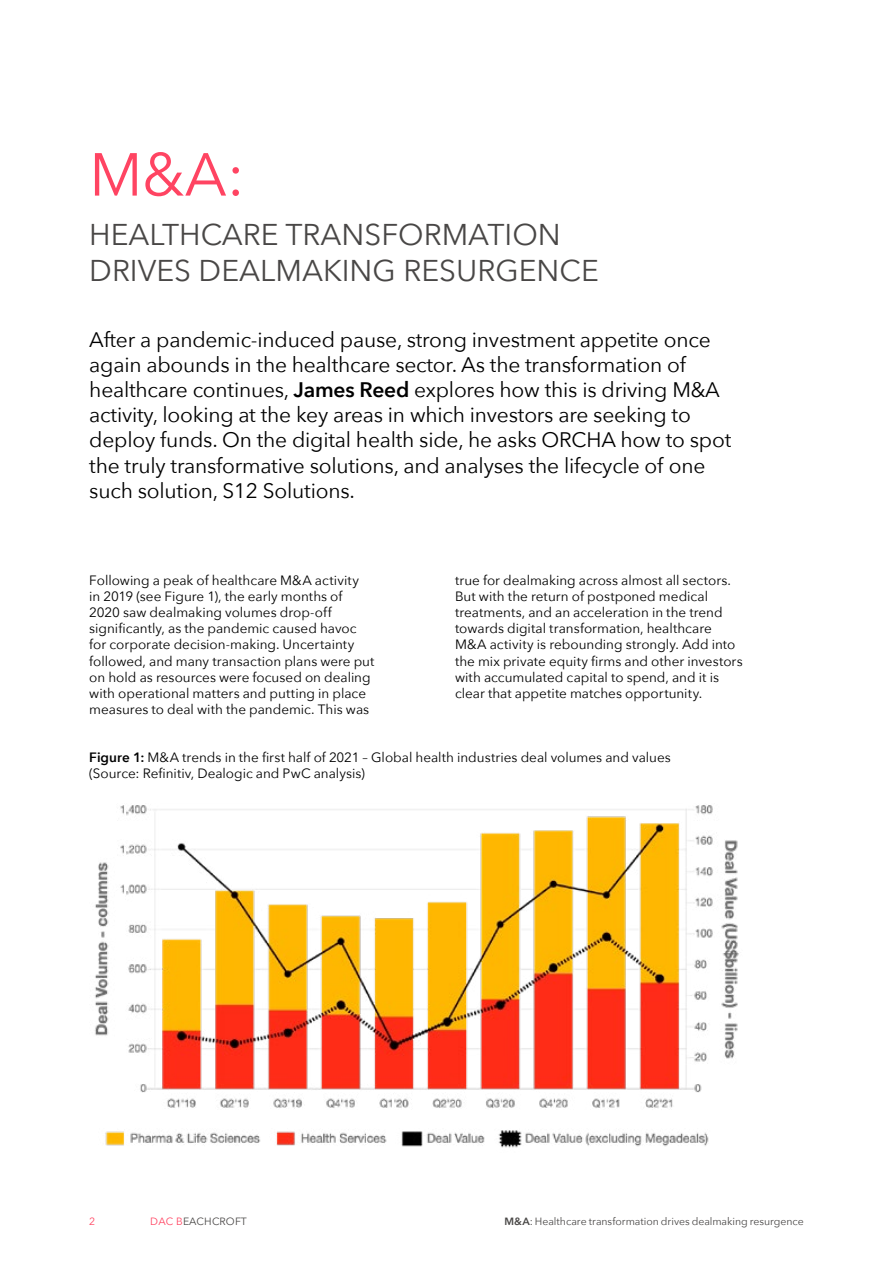
<style>
.page{position:relative;width:893px;height:1263px;background:#fff}
.page>*{position:absolute;margin:0;border:0;box-sizing:border-box;transform-origin:0 0}
.t1{font:60px "Avenir Next";color:#ff4462}
.t2{font:30px/36px "Avenir Next";color:#494746}
.t3{font:21px/25.2px "Avenir Next";letter-spacing:-.01em;color:#000}
.t4{font:13.5px/16.2px "Avenir Next";color:#000}
.t5{font:10.5px "Avenir Next";letter-spacing:-.005em;color:#494746}
.t6{font:10.5px "Avenir Next";color:#ff4462}
.s1{font-weight:600}
.s2{color:#ff4462}
</style>
<div class="page">
<img style="left:95px;top:805px;width:644px;height:343px">
<h1 class="t1" style="left:89px;top:124px;width:157px">M&amp;A:</h1>
<h2 class="t2" style="left:89px;top:215px;width:511px">HEALTHCARE TRANSFORMATION<br>DRIVES DEALMAKING RESURGENCE</h2>
<p class="t3" style="left:89px;top:326px;width:643px">After a pandemic-induced pause, strong investment appetite once again abounds in the healthcare sector. As the transformation of healthcare continues, <span class="s1">James Reed</span> explores how this is driving M&amp;A activity, looking at the key areas in which investors are seeking to deploy funds. On the digital health side, he asks ORCHA how to spot the truly transformative solutions, and analyses the lifecycle of one such solution, S12 Solutions.</p>
<p class="t4" style="left:89px;top:571px;width:287px">Following a peak of healthcare M&amp;A activity<br>in 2019 (see Figure 1), the early months of 2020 saw dealmaking volumes drop-off significantly, as the pandemic caused havoc for corporate decision-making. Uncertainty followed, and many transaction plans were put on hold as resources were focused on dealing with operational matters and putting in place measures to deal with the pandemic. This was</p>
<p class="t4" style="left:455px;top:571px;width:289px">true for dealmaking across almost all sectors.<br>But with the return of postponed medical treatments, and an acceleration in the trend towards digital transformation, healthcare M&amp;A activity is rebounding strongly. Add into the mix private equity firms and other investors with accumulated capital to spend, and it is clear that appetite matches opportunity.</p>
<p class="t4" style="left:89px;top:749px;width:583px"><span class="s1">Figure 1:</span> M&amp;A trends in the first half of 2021 – Global health industries deal volumes and values (Source: Refinitiv, Dealogic and PwC analysis)</p>
<p class="t6" style="left:89px;top:1212px;width:8px">2</p>
<p class="t5" style="left:150px;top:1212px;width:98px"><span class="s2">DAC B</span>EACHCROFT</p>
<p class="t5" style="left:505px;top:1212px;width:301px"><span class="s1">M&amp;A</span>: Healthcare transformation drives dealmaking resurgence</p>
</div>
